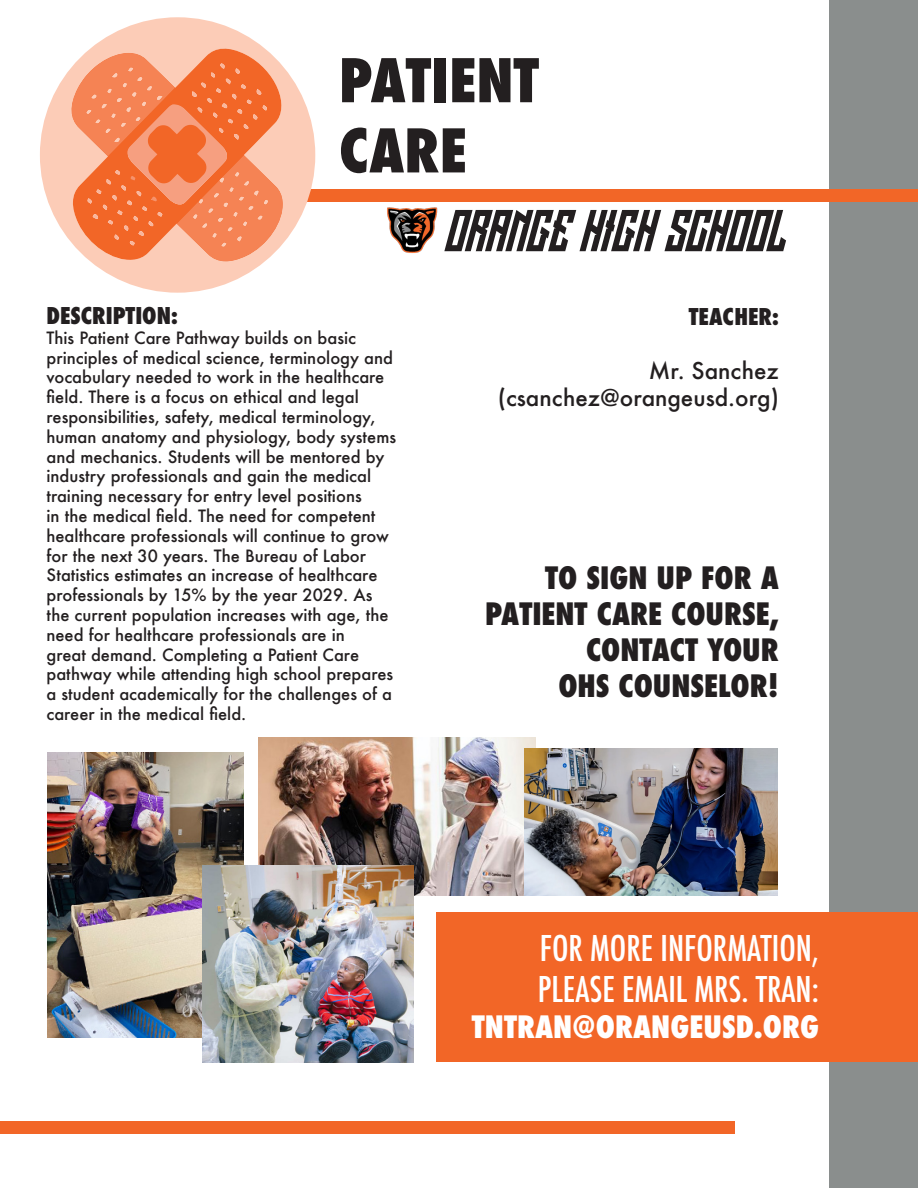
<style>
.page{position:relative;width:918px;height:1188px;background:#fff}
.page>*{position:absolute;margin:0;border:0;box-sizing:border-box;transform-origin:0 0}
.t1{font:800 condensed 58.5px "Futura";color:#231f20}
.t2{font:500 condensed 34.5px/41.4px "Futura";color:#fff}
.t3{font:800 condensed 30px/36px "Futura";color:#231f20;text-align:right}
.t4{font:800 condensed 30px "Futura";color:#fff}
.t5{font:500 22.5px "Futura";color:#231f20}
.t6{font:800 condensed 22.5px "Futura";color:#231f20}
.t7{font:500 16.5px/19.8px "Futura";color:#231f20}
</style>
<div class="page">
<div style="left:830px;top:0;width:88px;height:1188px;background:#8a8e8d"></div>
<div style="left:436px;top:913px;width:482px;height:149px;background:#f26627"></div>
<img style="left:387px;top:207px;width:51px;height:46px">
<img style="left:258px;top:738px;width:278px;height:158px">
<img style="left:525px;top:749px;width:253px;height:147px">
<div style="left:304px;top:189px;width:614px;height:13px;background:#f26627"></div>
<div style="left:0;top:1121px;width:734px;height:13px;background:#f26627"></div>
<img style="left:47px;top:752px;width:197px;height:285px">
<img style="left:202px;top:866px;width:212px;height:196px">
<svg style="left:444px;top:210px;width:342px;height:41px"></svg>
<svg style="left:40px;top:17px;width:275px;height:276px"></svg>
<svg style="left:71px;top:46px;width:220px;height:215px;background:#f9b395"></svg>
<svg style="left:88px;top:63px;width:179px;height:182px;background:#f47e4b"></svg>
<p class="t1" style="left:339px;top:41px;width:201px">PATIENT</p>
<p class="t1" style="left:339px;top:111px;width:129px">CARE</p>
<p class="t6" style="left:46px;top:300px;width:133px">DESCRIPTION:</p>
<p class="t7" style="left:46px;top:328px;width:351px">This Patient Care Pathway builds on basic principles of medical science, terminology and vocabulary needed to work in the healthcare field. There is a focus on ethical and legal responsibilities, safety, medical terminology, human anatomy and physiology, body systems and mechanics. Students will be mentored by industry professionals and gain the medical training necessary for entry level positions<br>in the medical field. The need for competent healthcare professionals will continue to grow for the next 30 years. The Bureau of Labor Statistics estimates an increase of healthcare professionals by 15% by the year 2029. As the current population increases with age, the need for healthcare professionals are in</p>
<p class="t7" style="left:46px;top:644px;width:348px">great demand. Completing a Patient Care pathway while attending high school prepares a student academically for the challenges of a career in the medical field.</p>
<p class="t6" style="left:689px;top:302px;width:92px">TEACHER:</p>
<p class="t5" style="left:649px;top:356px;width:131px">Mr. Sanchez</p>
<p class="t5" style="left:498px;top:383px;width:283px">(csanchez@orangeusd.org)</p>
<p class="t3" style="left:545px;top:560px;width:235px">TO SIGN UP FOR A</p>
<p class="t3" style="left:485px;top:596px;width:295px">PATIENT CARE COURSE,<br>CONTACT YOUR<br>OHS COUNSELOR!</p>
<p class="t2" style="left:538px;top:928px;width:283px">FOR MORE INFORMATION,<br>PLEASE EMAIL MRS. TRAN:</p>
<p class="t4" style="left:472px;top:1007px;width:348px">TNTRAN@ORANGEUSD.ORG</p>
</div>
